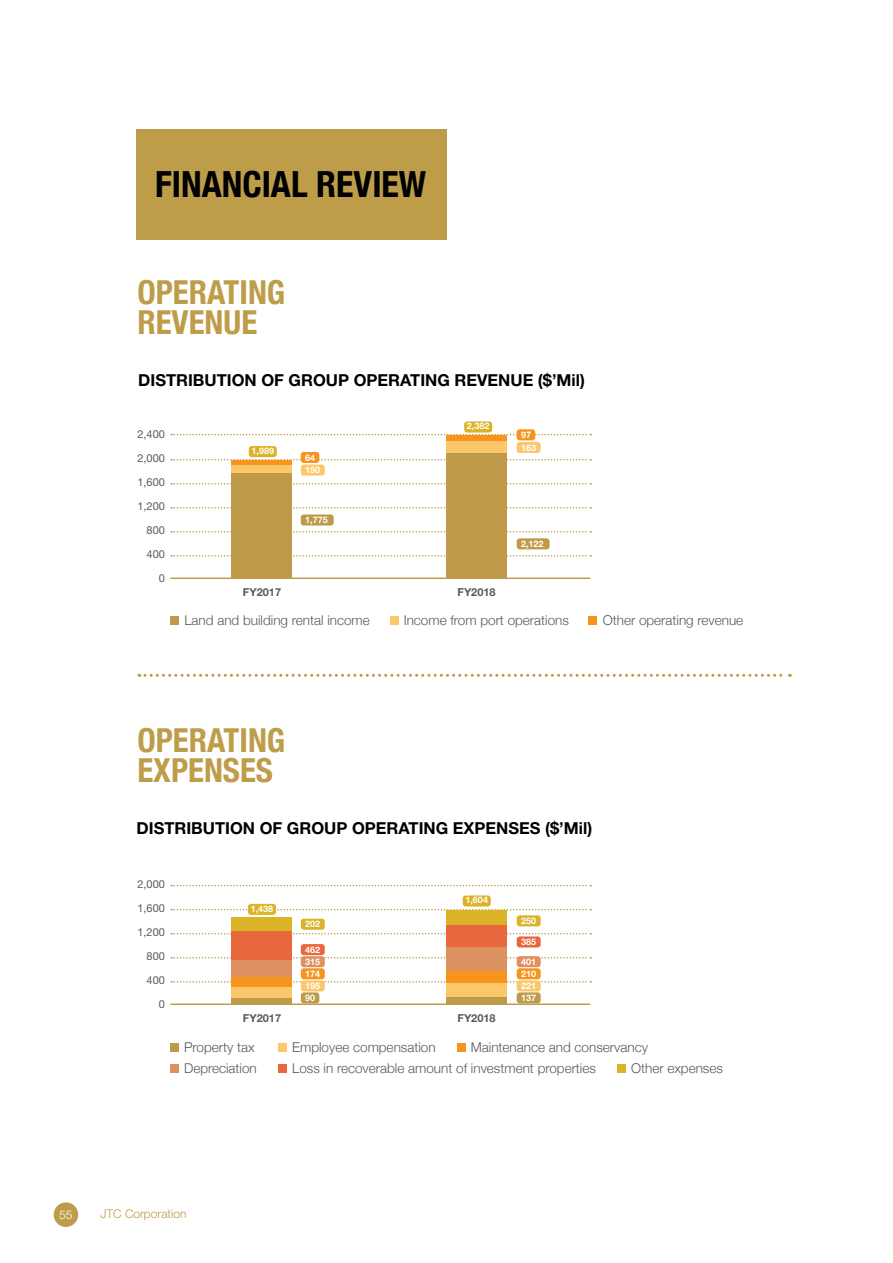
<style>
.page{position:relative;width:893px;height:1263px;background:#fff}
.page>*{position:absolute;margin:0;border:0;box-sizing:border-box;transform-origin:0 0}
.t1{font:700 condensed 36px "Helvetica Neue";color:#000}
.t2{font:700 condensed 33px/30px "Helvetica Neue";color:#be9d4a}
.t3{font:700 16.5px "Helvetica Neue LT Std";color:#000}
.t4{font:300 13.5px "Helvetica Neue";color:#58595b}
.t5{font:300 12px "Helvetica Neue LT Std";color:#be9d4a}
.t6{font:300 12px "Helvetica Neue LT Std";color:#fff}
.t7{font:10.95px/24px "Helvetica Neue LT Std";color:#58595b;text-align:right}
.t8{font:700 10.95px "Helvetica Neue LT Std";color:#58595b}
.t9{font:700 9px "Helvetica Neue LT Std";color:#fff}
</style>
<div class="page">
<div style="left:54px;top:1202px;width:24px;height:25px;background:#be9d4a;border-radius:50%"></div>
<svg style="left:171px;top:981px;width:420px;height:1px"></svg>
<svg style="left:171px;top:957px;width:420px;height:1px"></svg>
<svg style="left:171px;top:933px;width:420px;height:1px"></svg>
<svg style="left:171px;top:909px;width:420px;height:1px"></svg>
<svg style="left:171px;top:885px;width:420px;height:1px"></svg>
<hr style="left:170px;top:1003px;width:420px;height:2px;background:#be9d4a">
<svg style="left:139px;top:674px;width:651px;height:3px"></svg>
<svg style="left:171px;top:555px;width:420px;height:2px"></svg>
<svg style="left:171px;top:531px;width:420px;height:2px"></svg>
<svg style="left:171px;top:507px;width:420px;height:1px"></svg>
<svg style="left:171px;top:483px;width:420px;height:1px"></svg>
<svg style="left:171px;top:434px;width:420px;height:1px"></svg>
<svg style="left:171px;top:459px;width:420px;height:1px"></svg>
<div style="left:301px;top:514px;width:33px;height:11px;background:#bf9b49;border-radius:3px"></div>
<div style="left:517px;top:538px;width:33px;height:11px;background:#bf9b49;border-radius:3px"></div>
<div style="left:301px;top:465px;width:24px;height:11px;background:#fac76a;border-radius:3px"></div>
<div style="left:301px;top:980px;width:24px;height:11px;background:#fac76a;border-radius:3px"></div>
<div style="left:517px;top:980px;width:24px;height:11px;background:#fac76a;border-radius:3px"></div>
<div style="left:301px;top:968px;width:24px;height:11px;background:#f7941e;border-radius:3px"></div>
<div style="left:517px;top:968px;width:24px;height:11px;background:#f7941e;border-radius:3px"></div>
<div style="left:301px;top:956px;width:24px;height:11px;background:#dd9060;border-radius:3px"></div>
<div style="left:517px;top:956px;width:24px;height:11px;background:#dd9060;border-radius:3px"></div>
<div style="left:301px;top:944px;width:24px;height:11px;background:#e8673d;border-radius:3px"></div>
<div style="left:517px;top:936px;width:24px;height:11px;background:#e8673d;border-radius:3px"></div>
<div style="left:301px;top:919px;width:24px;height:11px;background:#dbb327;border-radius:3px"></div>
<div style="left:517px;top:915px;width:24px;height:11px;background:#dbb327;border-radius:3px"></div>
<div style="left:301px;top:992px;width:18px;height:11px;background:#bf9b49;border-radius:3px"></div>
<div style="left:517px;top:992px;width:24px;height:11px;background:#bf9b49;border-radius:3px"></div>
<div style="left:517px;top:442px;width:24px;height:11px;background:#fac76a;border-radius:3px"></div>
<div style="left:301px;top:452px;width:18px;height:11px;background:#f7941e;border-radius:3px"></div>
<div style="left:517px;top:429px;width:18px;height:11px;background:#f7941e;border-radius:3px"></div>
<div style="left:232px;top:473px;width:60px;height:106px;background:#bf9b49"></div>
<div style="left:232px;top:998px;width:60px;height:6px;background:#bf9b49"></div>
<div style="left:446px;top:996px;width:61px;height:8px;background:#bf9b49"></div>
<div style="left:446px;top:452px;width:61px;height:127px;background:#bf9b49"></div>
<div style="left:232px;top:464px;width:60px;height:9px;background:#fac76a"></div>
<div style="left:232px;top:986px;width:60px;height:12px;background:#fac76a"></div>
<div style="left:446px;top:983px;width:61px;height:13px;background:#fac76a"></div>
<div style="left:446px;top:441px;width:61px;height:11px;background:#fac76a"></div>
<hr style="left:232px;top:460px;width:60px;height:4px;background:#f7941e">
<div style="left:232px;top:977px;width:60px;height:9px;background:#f7941e"></div>
<div style="left:446px;top:970px;width:61px;height:13px;background:#f7941e"></div>
<div style="left:232px;top:917px;width:60px;height:14px;background:#dbb327"></div>
<div style="left:446px;top:910px;width:61px;height:15px;background:#dbb327"></div>
<div style="left:232px;top:960px;width:60px;height:17px;background:#dd9060"></div>
<div style="left:446px;top:947px;width:61px;height:23px;background:#dd9060"></div>
<div style="left:232px;top:931px;width:60px;height:29px;background:#e8673d"></div>
<div style="left:446px;top:925px;width:61px;height:22px;background:#e8673d"></div>
<div style="left:446px;top:435px;width:61px;height:6px;background:#f7941e"></div>
<hr style="left:170px;top:577px;width:420px;height:2px;background:#be9d4a">
<div style="left:170px;top:616px;width:9px;height:9px;background:#bf9b49"></div>
<div style="left:170px;top:1044px;width:9px;height:8px;background:#bf9b49"></div>
<div style="left:170px;top:1064px;width:9px;height:9px;background:#dd9060"></div>
<div style="left:278px;top:1044px;width:9px;height:8px;background:#fac76a"></div>
<div style="left:278px;top:1064px;width:9px;height:9px;background:#e8673d"></div>
<div style="left:618px;top:1064px;width:8px;height:9px;background:#dbb327"></div>
<div style="left:457px;top:1044px;width:9px;height:8px;background:#f7941e"></div>
<div style="left:390px;top:616px;width:8px;height:9px;background:#fac76a"></div>
<div style="left:588px;top:616px;width:8px;height:9px;background:#f7941e"></div>
<div style="left:136px;top:130px;width:311px;height:110px;background:#be9d4a"></div>
<div style="left:248px;top:904px;width:28px;height:11px;background:#dbb327;border-radius:3px"></div>
<div style="left:463px;top:895px;width:28px;height:11px;background:#dbb327;border-radius:3px"></div>
<div style="left:249px;top:446px;width:28px;height:11px;background:#dbb327;border-radius:3px"></div>
<div style="left:464px;top:421px;width:28px;height:11px;background:#dbb327;border-radius:3px"></div>
<h1 class="t1" style="left:155px;top:154px;width:273px">FINANCIAL REVIEW</h1>
<h2 class="t2" style="left:137px;top:275px;width:149px">OPERATING<br>REVENUE</h2>
<p class="t3" style="left:138px;top:370px;width:448px">DISTRIBUTION OF GROUP OPERATING REVENUE ($’Mil)</p>
<p class="t7" style="left:137px;top:422px;width:29px">2,400<br>2,000<br>1,600<br>1,200<br>800<br>400<br>0</p>
<p class="t9" style="left:251px;top:445px;width:24px">1,989</p>
<p class="t9" style="left:305px;top:452px;width:12px">64</p>
<p class="t9" style="left:305px;top:464px;width:17px">150</p>
<p class="t9" style="left:305px;top:514px;width:24px">1,775</p>
<p class="t8" style="left:243px;top:585px;width:40px">FY2017</p>
<p class="t9" style="left:467px;top:421px;width:24px">2,382</p>
<p class="t9" style="left:521px;top:429px;width:12px">97</p>
<p class="t9" style="left:521px;top:442px;width:17px">163</p>
<p class="t8" style="left:457px;top:585px;width:40px">FY2018</p>
<p class="t9" style="left:521px;top:538px;width:24px">2,122</p>
<p class="t4" style="left:184px;top:610px;width:187px">Land and building rental income</p>
<p class="t4" style="left:404px;top:610px;width:167px">Income from port operations</p>
<p class="t4" style="left:603px;top:610px;width:142px">Other operating revenue</p>
<h2 class="t2" style="left:137px;top:723px;width:149px">OPERATING<br>EXPENSES</h2>
<p class="t3" style="left:137px;top:817px;width:457px">DISTRIBUTION OF GROUP OPERATING EXPENSES ($’Mil)</p>
<p class="t7" style="left:137px;top:872px;width:29px">2,000<br>1,600<br>1,200<br>800<br>400<br>0</p>
<p class="t9" style="left:251px;top:903px;width:24px">1,438</p>
<p class="t8" style="left:243px;top:1011px;width:40px">FY2017</p>
<p class="t9" style="left:305px;top:918px;width:17px">202</p>
<p class="t9" style="left:305px;top:944px;width:17px">462</p>
<p class="t9" style="left:465px;top:895px;width:24px">1,604</p>
<p class="t9" style="left:521px;top:915px;width:17px">250</p>
<p class="t9" style="left:521px;top:936px;width:17px">385</p>
<p class="t9" style="left:305px;top:956px;width:17px">315</p>
<p class="t9" style="left:521px;top:956px;width:17px">401</p>
<p class="t9" style="left:305px;top:968px;width:17px">174</p>
<p class="t9" style="left:521px;top:968px;width:17px">210</p>
<p class="t9" style="left:305px;top:980px;width:17px">195</p>
<p class="t9" style="left:521px;top:980px;width:17px">221</p>
<p class="t9" style="left:305px;top:992px;width:12px">90</p>
<p class="t9" style="left:521px;top:992px;width:17px">137</p>
<p class="t8" style="left:457px;top:1011px;width:40px">FY2018</p>
<p class="t4" style="left:184px;top:1036px;width:72px">Property tax</p>
<p class="t4" style="left:292px;top:1036px;width:145px">Employee compensation</p>
<p class="t4" style="left:471px;top:1036px;width:179px">Maintenance and conservancy</p>
<p class="t4" style="left:184px;top:1057px;width:74px">Depreciation</p>
<p class="t4" style="left:292px;top:1057px;width:305px">Loss in recoverable amount of investment properties</p>
<p class="t4" style="left:631px;top:1057px;width:93px">Other expenses</p>
<p class="t6" style="left:59px;top:1207px;width:15px">55</p>
<p class="t5" style="left:101px;top:1206px;width:87px">JTC Corporation</p>
</div>
